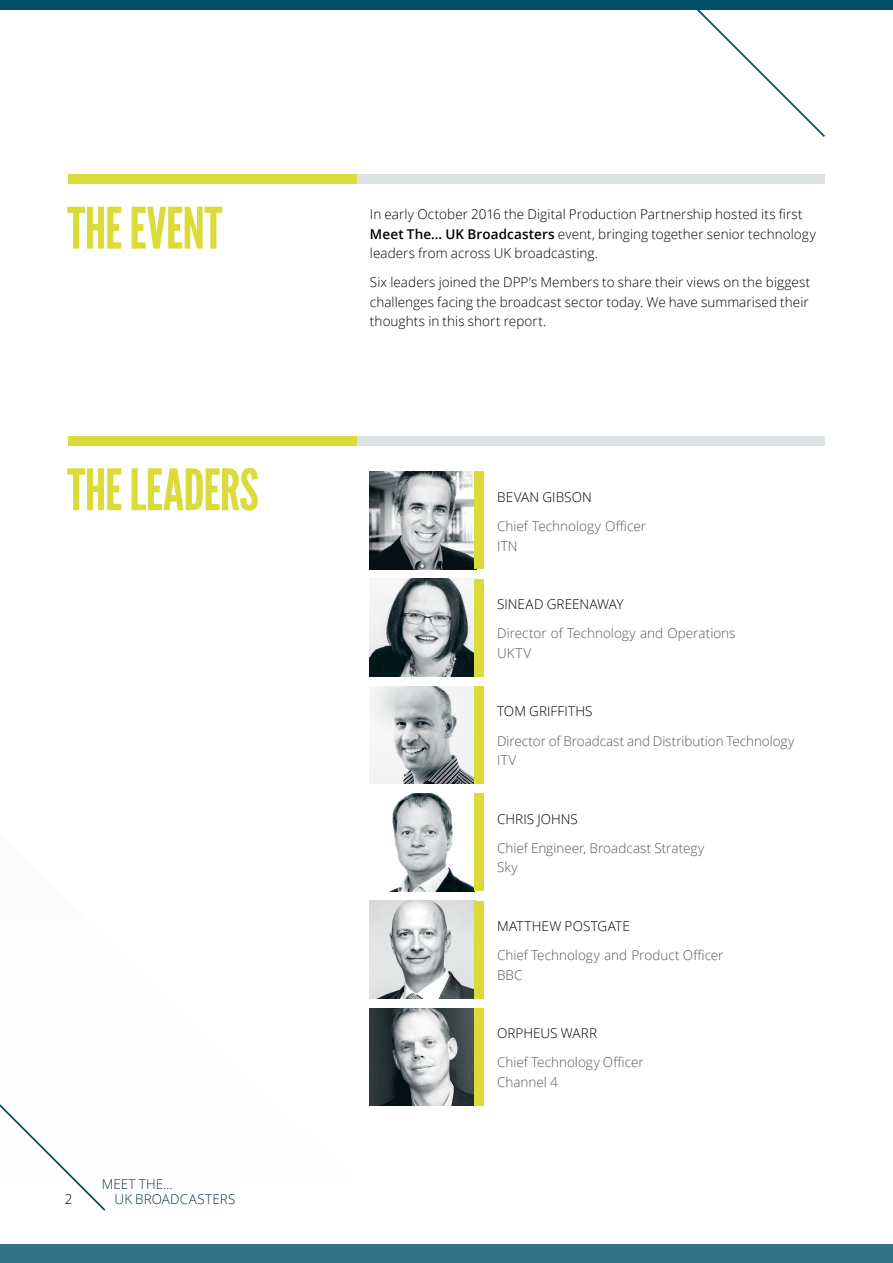
<style>
.page{position:relative;width:893px;height:1263px;background:#fff}
.page>*{position:absolute;margin:0;border:0;box-sizing:border-box;transform-origin:0 0}
.Headers{font:57px "League Gothic";letter-spacing:-.015em;color:#dbdb39}
.Body{font:300 13.5px/19.5px "Open Sans";letter-spacing:.005em;color:#000}
.Body-2{font:300 13.5px/19.5px "Open Sans";color:#575756}
.Leaders_Name{font:300 13.5px "Open Sans";letter-spacing:.005em;color:#000}
.t1{font:300 13.5px/15px "Open Sans";letter-spacing:.005em;color:#093847}
.s1{font-weight:600}
</style>
<div class="page">
<svg style="left:0;top:891px;width:422px;height:354px"></svg>
<div style="left:0;top:0;width:893px;height:9px;background:#005069"></div>
<div style="left:0;top:1245px;width:893px;height:18px;background:#337387"></div>
<svg style="left:0;top:1090px;width:107px;height:122px"></svg>
<img style="left:370px;top:472px;width:104px;height:97px">
<img style="left:390px;top:793px;width:84px;height:98px">
<img style="left:370px;top:686px;width:104px;height:98px">
<img style="left:370px;top:579px;width:104px;height:97px">
<img style="left:370px;top:1008px;width:104px;height:97px">
<img style="left:370px;top:901px;width:104px;height:97px">
<div style="left:68px;top:174px;width:315px;height:9px;background:#dbdb39"></div>
<div style="left:68px;top:436px;width:315px;height:9px;background:#dbdb39"></div>
<svg style="left:690px;top:9px;width:137px;height:128px"></svg>
<div style="left:357px;top:174px;width:468px;height:9px;background:#dde3e5"></div>
<div style="left:357px;top:436px;width:468px;height:9px;background:#dde3e5"></div>
<div style="left:474px;top:472px;width:9px;height:97px;background:#dbdb39"></div>
<div style="left:474px;top:579px;width:9px;height:97px;background:#dbdb39"></div>
<div style="left:474px;top:686px;width:9px;height:98px;background:#dbdb39"></div>
<div style="left:474px;top:793px;width:9px;height:98px;background:#dbdb39"></div>
<div style="left:474px;top:901px;width:9px;height:97px;background:#dbdb39"></div>
<div style="left:474px;top:1008px;width:9px;height:97px;background:#dbdb39"></div>
<p class="Headers" style="left:67px;top:196px;width:157px">THE EVENT</p>
<p class="Headers" style="left:67px;top:457px;width:193px">THE LEADERS</p>
<p class="Body" style="left:65px;top:1188px;width:9px">2</p>
<p class="t1" style="left:115px;top:1176px;width:122px;text-indent:-13px">MEET THE…<br>UK BROADCASTERS</p>
<p class="Body" style="left:370px;top:204px;width:447px">In early October 2016 the Digital Production Partnership hosted its first<br><span class="s1">Meet The… UK Broadcasters</span> event, bringing together senior technology leaders from across UK broadcasting.</p>
<p class="Body" style="left:370px;top:272px;width:442px">Six leaders joined the DPP’s Members to share their views on the biggest challenges facing the broadcast sector today. We have summarised their thoughts in this short report.</p>
<p class="Leaders_Name" style="left:497px;top:488px;width:96px">BEVAN GIBSON</p>
<p class="Body-2" style="left:497px;top:516px;width:150px">Chief Technology Officer</p>
<p class="Body-2" style="left:497px;top:536px;width:22px">ITN</p>
<p class="Leaders_Name" style="left:497px;top:595px;width:128px">SINEAD GREENAWAY</p>
<p class="Body-2" style="left:497px;top:623px;width:240px">Director of Technology and Operations</p>
<p class="Body-2" style="left:497px;top:643px;width:36px">UKTV</p>
<p class="Leaders_Name" style="left:497px;top:702px;width:97px">TOM GRIFFITHS</p>
<p class="Body-2" style="left:497px;top:731px;width:299px">Director of Broadcast and Distribution Technology<br>ITV</p>
<p class="Leaders_Name" style="left:497px;top:809px;width:82px">CHRIS JOHNS</p>
<p class="Body-2" style="left:497px;top:838px;width:209px">Chief Engineer, Broadcast Strategy</p>
<p class="Body-2" style="left:497px;top:857px;width:22px">Sky</p>
<p class="Leaders_Name" style="left:497px;top:917px;width:134px">MATTHEW POSTGATE</p>
<p class="Body-2" style="left:497px;top:945px;width:228px">Chief Technology and Product Officer</p>
<p class="Body-2" style="left:497px;top:965px;width:27px">BBC</p>
<p class="Leaders_Name" style="left:497px;top:1024px;width:102px">ORPHEUS WARR</p>
<p class="Body-2" style="left:497px;top:1052px;width:148px">Chief Technology Officer</p>
<p class="Body-2" style="left:497px;top:1072px;width:62px">Channel 4</p>
</div>
